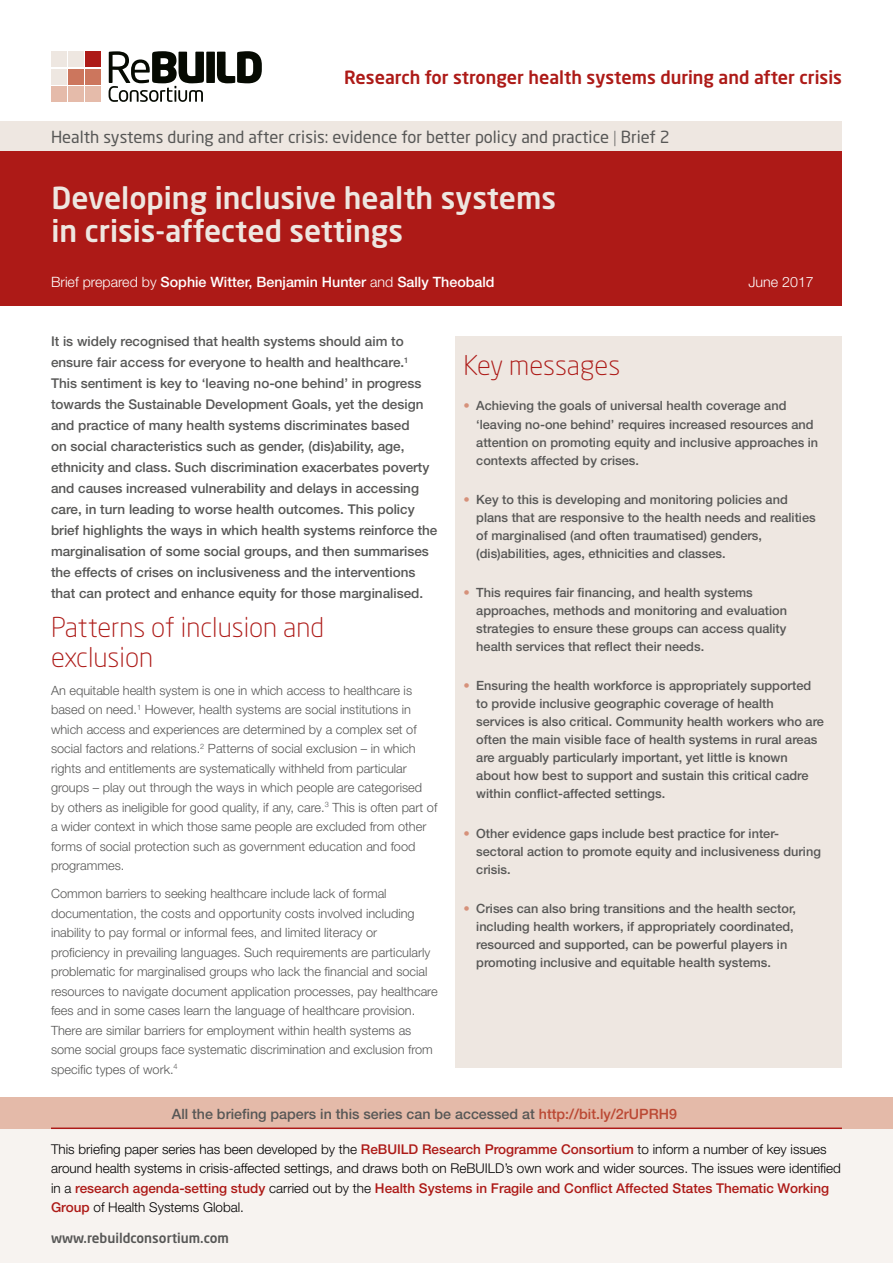
<style>
.page{position:relative;width:893px;height:1263px;background:#fff}
.page>*{position:absolute;margin:0;border:0;box-sizing:border-box;transform-origin:0 0}
.t1{font:500 30px/33px "Neo Sans";color:#eee7e1}
.t2{font:300 27px/30px "Neo Sans";color:#ad1a17}
.t3{font:500 18px "Neo Sans";color:#ad1a17}
.t4{font:16.5px "Neo Sans";color:#575756}
.t5{font:500 14.25px "Helvetica Neue LT Std";color:#575756}
.t6{font:500 14.25px "Helvetica Neue LT Std";color:#fff}
.t7{font:300 14.25px "Helvetica Neue LT Std";color:#fff}
.t8{font:500 13.5px/21px "Helvetica Neue LT Std";color:#575756}
.t9{font:300 13.5px/19.5px "Helvetica Neue LT Std";color:#000}
.t10{font:500 13.5px "Neo Sans";color:#575756}
.t11{font:500 12.75px/18px "Helvetica Neue LT Std";color:#575756}
.t12{font:300 12.75px/19.5px "Helvetica Neue LT Std";color:#575756}
.s1{font-weight:300}
.s2{color:#d6917a}
.s3{color:#bb4833}
.s4{font-weight:500;color:#ad1a17}
</style>
<div class="page">
<div style="left:0;top:1098px;width:893px;height:31px;background:#e4baa9"></div>
<div style="left:0;top:121px;width:842px;height:30px;background:#eee7e1"></div>
<div style="left:0;top:151px;width:842px;height:155px;background:#ad1a17"></div>
<div style="left:206px;top:52px;width:9px;height:31px;background:#060a02"></div>
<svg style="left:217px;top:51px;width:45px;height:32px"></svg>
<svg style="left:109px;top:51px;width:95px;height:51px"></svg>
<div style="left:51px;top:52px;width:16px;height:15px;background:#eee7e1"></div>
<div style="left:68px;top:52px;width:16px;height:15px;background:#eee7e1"></div>
<div style="left:85px;top:52px;width:16px;height:15px;background:#ad1a17"></div>
<div style="left:51px;top:69px;width:16px;height:16px;background:#eee7e1"></div>
<div style="left:68px;top:69px;width:16px;height:16px;background:#cc765d"></div>
<div style="left:85px;top:69px;width:16px;height:16px;background:#cc765d"></div>
<div style="left:51px;top:86px;width:16px;height:16px;background:#e5bbaa"></div>
<div style="left:68px;top:86px;width:16px;height:16px;background:#e5bbaa"></div>
<div style="left:85px;top:86px;width:16px;height:16px;background:#e5bbaa"></div>
<div style="left:0;top:1129px;width:893px;height:134px;background:#f7f3f0"></div>
<hr style="left:51px;top:1127px;width:791px;height:2px;background:#ad1a17">
<div style="left:455px;top:336px;width:387px;height:731px;background:#eee7e1"></div>
<h3 class="t3" style="left:344px;top:66px;width:499px">Research for stronger health systems during and after crisis</h3>
<p class="t4" style="left:51px;top:126px;width:620px">Health systems during and after crisis: evidence for better policy and practice <span class="s1">|</span> Brief 2</p>
<h1 class="t1" style="left:51px;top:181px;width:506px">Developing inclusive health systems in crisis-affected settings</h1>
<p class="t6" style="left:51px;top:274px;width:445px"><span class="s1">Brief prepared by</span> Sophie Witter, Benjamin Hunter <span class="s1">and</span> Sally Theobald</p>
<p class="t7" style="left:748px;top:273px;width:67px">June 2017</p>
<p class="t8" style="left:51px;top:331px;width:388px">It is widely recognised that health systems should aim to ensure fair access for everyone to health and healthcare.<sup>1<br></sup>This sentiment is key to ‘leaving no-one behind’ in progress towards the Sustainable Development Goals, yet the design and practice of many health systems discriminates based<br>on social characteristics such as gender, (dis)ability, age, ethnicity and class. Such discrimination exacerbates poverty and causes increased vulnerability and delays in accessing care, in turn leading to worse health outcomes. This policy brief highlights the ways in which health systems reinforce the marginalisation of some social groups, and then summarises the effects of crises on inclusiveness and the interventions that can protect and enhance equity for those marginalised.</p>
<h2 class="t2" style="left:51px;top:611px;width:274px">Patterns of inclusion and exclusion</h2>
<p class="t12" style="left:51px;top:680px;width:388px">An equitable health system is one in which access to healthcare is based on need.<sup>1</sup> However, health systems are social institutions in which access and experiences are determined by a complex set of social factors and relations.<sup>2</sup> Patterns of social exclusion – in which rights and entitlements are systematically withheld from particular groups – play out through the ways in which people are categorised by others as ineligible for good quality, if any, care.<sup>3</sup> This is often part of a wider context in which those same people are excluded from other forms of social protection such as government education and food programmes.</p>
<p class="t12" style="left:51px;top:883px;width:388px">Common barriers to seeking healthcare include lack of formal documentation, the costs and opportunity costs involved including inability to pay formal or informal fees, and limited literacy or proficiency in prevailing languages. Such requirements are particularly problematic for marginalised groups who lack the financial and social resources to navigate document application processes, pay healthcare fees and in some cases learn the language of healthcare provision.<br>There are similar barriers for employment within health systems as some social groups face systematic discrimination and exclusion from specific types of work.<sup>4</sup></p>
<h2 class="t2" style="left:463px;top:350px;width:158px">Key messages</h2>
<p class="t11" style="left:476px;top:397px;width:344px;text-indent:-13px"><span class="s2">•</span> Achieving the goals of universal health coverage and ‘leaving no-one behind’ requires increased resources and attention on promoting equity and inclusive approaches in contexts affected by crises.</p>
<p class="t11" style="left:476px;top:490px;width:341px;text-indent:-13px"><span class="s2">•</span> Key to this is developing and monitoring policies and plans that are responsive to the health needs and realities of marginalised (and often traumatised) genders, (dis)abilities, ages, ethnicities and classes.</p>
<p class="t11" style="left:476px;top:583px;width:312px;text-indent:-13px"><span class="s2">•</span> This requires fair financing, and health systems approaches, methods and monitoring and evaluation strategies to ensure these groups can access quality health services that reflect their needs.</p>
<p class="t11" style="left:476px;top:677px;width:349px;text-indent:-13px"><span class="s2">•</span> Ensuring the health workforce is appropriately supported to provide inclusive geographic coverage of health services is also critical. Community health workers who are often the main visible face of health systems in rural areas are arguably particularly important, yet little is known about how best to support and sustain this critical cadre within conflict-affected settings.</p>
<p class="t11" style="left:476px;top:824px;width:346px;text-indent:-13px"><span class="s2">•</span> Other evidence gaps include best practice for inter&shy;sectoral action to promote equity and inclusiveness during crisis.</p>
<p class="t11" style="left:476px;top:899px;width:321px;text-indent:-13px"><span class="s2">•</span> Crises can also bring transitions and the health sector, including health workers, if appropriately coordinated, resourced and supported, can be powerful players in promoting inclusive and equitable health systems.</p>
<p class="t5" style="left:172px;top:1105px;width:507px">All the briefing papers in this series can be accessed at <span class="s3">http://bit.ly/2rUPRH9</span></p>
<p class="t9" style="left:51px;top:1139px;width:791px">This briefing paper series has been developed by the <span class="s4">ReBUILD Research Programme Consortium</span> to inform a number of key issues around health systems in crisis-affected settings, and draws both on ReBUILD’s own work and wider sources. The issues were identified in a <span class="s4">research agenda-setting study</span> carried out by the <span class="s4">Health Systems in Fragile and Conflict Affected States Thematic Working Group</span> of Health Systems Global.</p>
<p class="t10" style="left:51px;top:1229px;width:180px">www.rebuildconsortium.com</p>
</div>
